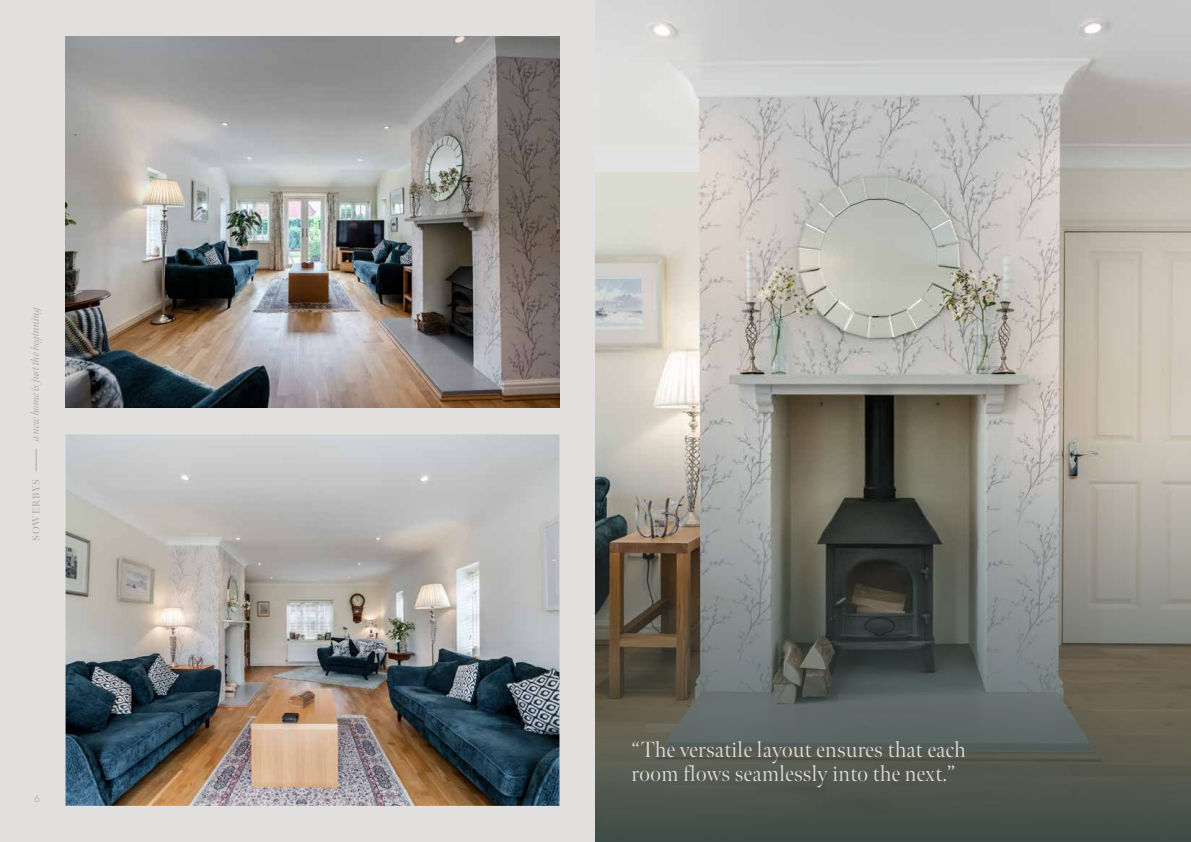
<style>
.page{position:relative;width:1191px;height:842px;background:#fff}
.page>*{position:absolute;margin:0;border:0;box-sizing:border-box;transform-origin:0 0}
.t1{font:300 22px/24px "Meno Banner";letter-spacing:.02em;color:#e1dfde}
.t2{font:italic 11px "Meno Banner";letter-spacing:-.01em;color:#ada8a0}
.t3{font:600 10px "Meno Banner";letter-spacing:.08em;color:#ada8a0}
.t4{font:300 10px "Quasimoda";color:#ada8a0}
</style>
<div class="page">
<div style="left:0;top:0;width:595px;height:842px;background:#e2e0df"></div>
<svg style="left:36px;top:449px;width:1px;height:22px"></svg>
<img style="left:595px;top:0;width:596px;height:434px">
<img style="left:66px;top:434px;width:493px;height:372px">
<img style="left:66px;top:36px;width:493px;height:372px">
<svg style="left:595px;top:434px;width:596px;height:408px"></svg>
<p class="t2" style="left:29px;top:441px;width:138px;rotate:-90deg">a new home is just the beginning</p>
<p class="t3" style="left:30px;top:541px;width:63px;rotate:-90deg">SOWERBYS</p>
<p class="t4" style="left:35px;top:791px;width:7px">6</p>
<p class="t1" style="left:631px;top:737px;width:335px">“The versatile layout ensures that each room flows seamlessly into the next.”</p>
</div>
